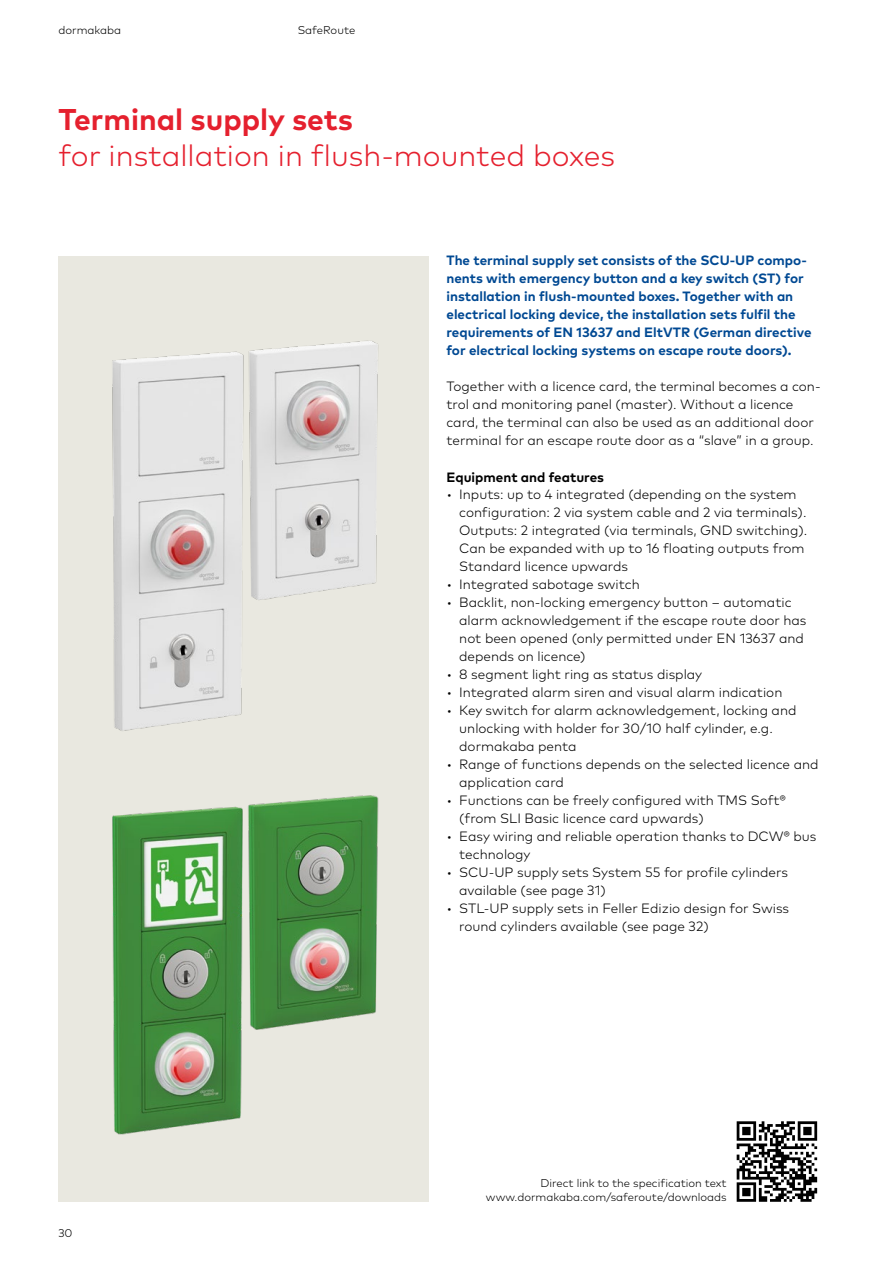
<style>
.page{position:relative;width:893px;height:1263px;background:#fff}
.page>*{position:absolute;margin:0;border:0;box-sizing:border-box;transform-origin:0 0}
.t1{font:300 30px "Mark Pro";color:#e5202e}
.t2{font:700 30px "Mark Pro";color:#e5202e}
.t3{font:300 13.5px/18px "Mark Pro";color:#000}
.t4{font:700 13.5px/18px "Mark Pro";color:#004993}
.t5{font:700 13.5px "Mark Pro";color:#000}
.t6{font:300 11.25px/14.2px "Mark Pro";color:#000;text-align:right}
</style>
<div class="page">
<div style="left:58px;top:256px;width:371px;height:946px;background:#e9e8e0"></div>
<img style="left:248px;top:340px;width:131px;height:260px">
<img style="left:112px;top:351px;width:132px;height:380px">
<img style="left:112px;top:806px;width:131px;height:329px">
<img style="left:248px;top:795px;width:131px;height:235px">
<svg style="left:736px;top:1121px;width:82px;height:81px"></svg>
<svg style="left:737px;top:1121px;width:80px;height:81px"></svg>
<p class="t6" style="left:58px;top:22px;width:64px">dormakaba</p>
<p class="t6" style="left:298px;top:22px;width:59px">SafeRoute</p>
<h1 class="t2" style="left:58px;top:97px;width:296px">Terminal supply sets</h1>
<h1 class="t1" style="left:58px;top:133px;width:558px">for installation in flush-mounted boxes</h1>
<p class="t4" style="left:446px;top:251px;width:367px">The terminal supply set consists of the SCU-UP compo&shy;nents with emergency button and a key switch (ST) for installation in flush-mounted boxes. Together with an electrical locking device, the installation sets fulfil the requirements of EN 13637 and EltVTR (German directive for electrical locking systems on escape route doors).</p>
<p class="t3" style="left:446px;top:377px;width:376px">Together with a licence card, the terminal becomes a con&shy;trol and monitoring panel (master). Without a licence card, the terminal can also be used as an additional door terminal for an escape route door as a “slave” in a group.</p>
<p class="t5" style="left:446px;top:466px;width:159px">Equipment and features</p>
<p class="t3" style="left:459px;top:485px;width:350px;text-indent:-13px">• Inputs: up to 4 integrated (depending on the system configuration: 2 via system cable and 2 via terminals).<br>Outputs: 2 integrated (via terminals, GND switching).<br>Can be expanded with up to 16 floating outputs from Standard licence upwards</p>
<p class="t3" style="left:446px;top:575px;width:195px">• Integrated sabotage switch</p>
<p class="t3" style="left:459px;top:593px;width:349px;text-indent:-13px">• Backlit, non-locking emergency button – automatic alarm acknowledgement if the escape route door has not been opened (only permitted under EN 13637 and depends on licence)</p>
<p class="t3" style="left:446px;top:665px;width:257px">• 8 segment light ring as status display</p>
<p class="t3" style="left:446px;top:683px;width:337px">• Integrated alarm siren and visual alarm indication</p>
<p class="t3" style="left:459px;top:701px;width:339px;text-indent:-13px">• Key switch for alarm acknowledgement, locking and unlocking with holder for 30/10 half cylinder, e.g. dormakaba penta</p>
<p class="t3" style="left:459px;top:755px;width:361px;text-indent:-13px">• Range of functions depends on the selected licence and application card</p>
<p class="t3" style="left:459px;top:791px;width:328px;text-indent:-13px">• Functions can be freely configured with TMS Soft® (from SLI Basic licence card upwards)</p>
<p class="t3" style="left:459px;top:827px;width:359px;text-indent:-13px">• Easy wiring and reliable operation thanks to DCW® bus technology</p>
<p class="t3" style="left:459px;top:863px;width:330px;text-indent:-13px">• SCU-UP supply sets System 55 for profile cylinders available (see page 31)</p>
<p class="t3" style="left:459px;top:899px;width:331px;text-indent:-13px">• STL-UP supply sets in Feller Edizio design for Swiss round cylinders available (see page 32)</p>
<p class="t6" style="left:58px;top:1225px;width:16px">30</p>
<p class="t6" style="left:486px;top:1175px;width:242px">Direct link to the specification text www.dormakaba.com/saferoute/downloads</p>
</div>
